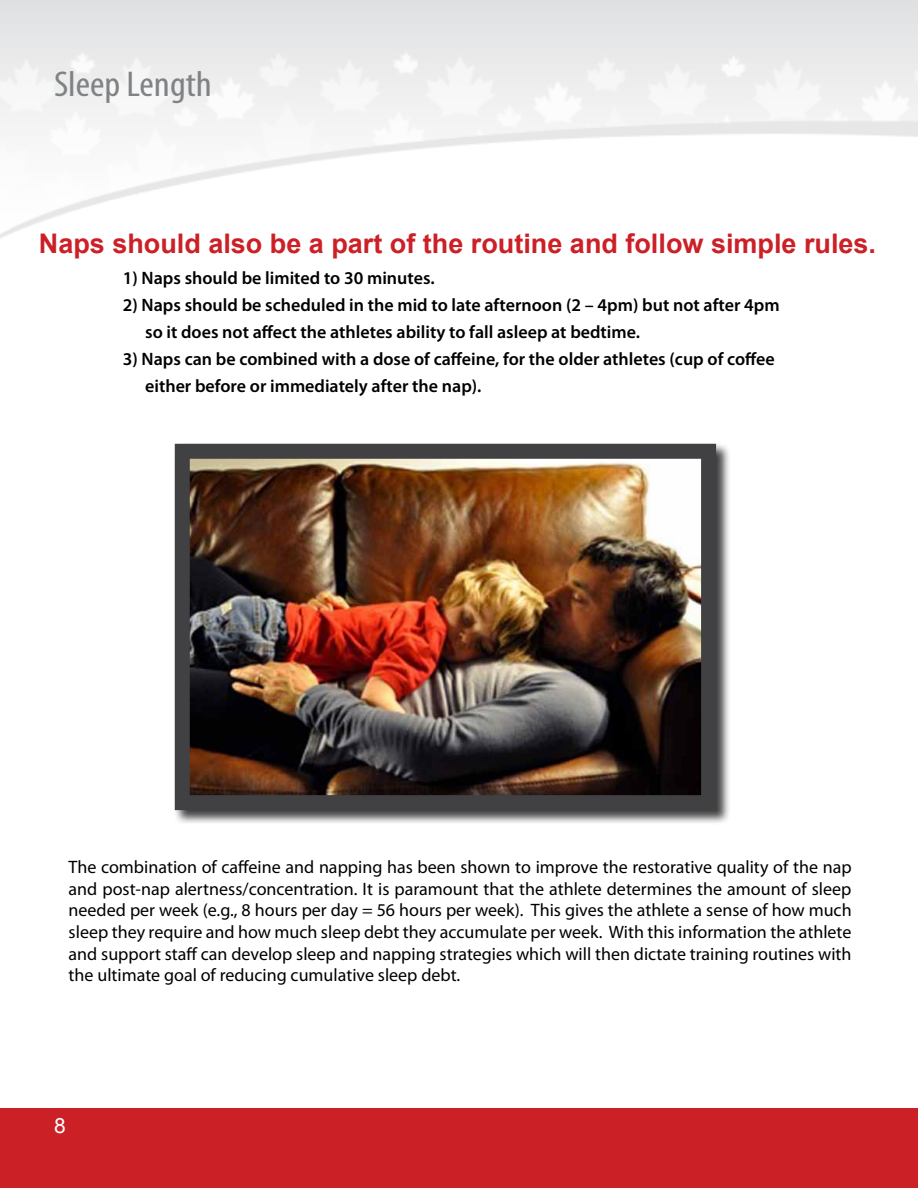
<style>
.page{position:relative;width:918px;height:1188px;background:#fff}
.page>*{position:absolute;margin:0;border:0;box-sizing:border-box;transform-origin:0 0}
.t1{font:condensed 36px "Myriad Pro";color:#808285;scale:1.1 1}
.t2{font:700 27px "Arial";color:#cc2027}
.t3{font:21px "Arial";color:#fff}
.t4{font:18px/21.6px "Myriad Pro";color:#000;text-align:justify}
.t5{font:600 18px/27px "Myriad Pro";color:#000}
</style>
<div class="page">
<div style="left:0;top:1108px;width:918px;height:80px;background:#cc2027"></div>
<div style="left:173px;top:442px;width:558px;height:383px;background:#000;opacity:.75"></div>
<img style="left:191px;top:460px;width:509px;height:334px">
<div style="left:175px;top:444px;width:541px;height:366px;border:15px solid #414042"></div>
<h1 class="t1" style="left:54px;top:62px;width:145px">Sleep Length</h1>
<h2 class="t2" style="left:39px;top:226px;width:839px">Naps should also be a part of the routine and follow simple rules.</h2>
<p class="t5" style="left:123px;top:264px;width:313px">1) Naps should be limited to 30 minutes.</p>
<p class="t5" style="left:145px;top:291px;width:636px;text-indent:-22px">2) Naps should be scheduled in the mid to late afternoon (2 – 4pm) but not after 4pm so it does not affect the athletes ability to fall asleep at bedtime.</p>
<p class="t5" style="left:145px;top:345px;width:631px;text-indent:-22px">3) Naps can be combined with a dose of caffeine, for the older athletes (cup of coffee either before or immediately after the nap).</p>
<p class="t4" style="left:69px;top:856px;width:785px">The combination of caffeine and napping has been shown to improve the restorative quality of the nap and post-nap alertness/concentration. It is paramount that the athlete determines the amount of sleep needed per week (e.g., 8 hours per day = 56 hours per week). This gives the athlete a sense of how much sleep they require and how much sleep debt they accumulate per week. With this information the athlete and support staff can develop sleep and napping strategies which will then dictate training routines with the ultimate goal of reducing cumulative sleep debt.</p>
<p class="t3" style="left:54px;top:1112px;width:13px">8</p>
</div>
